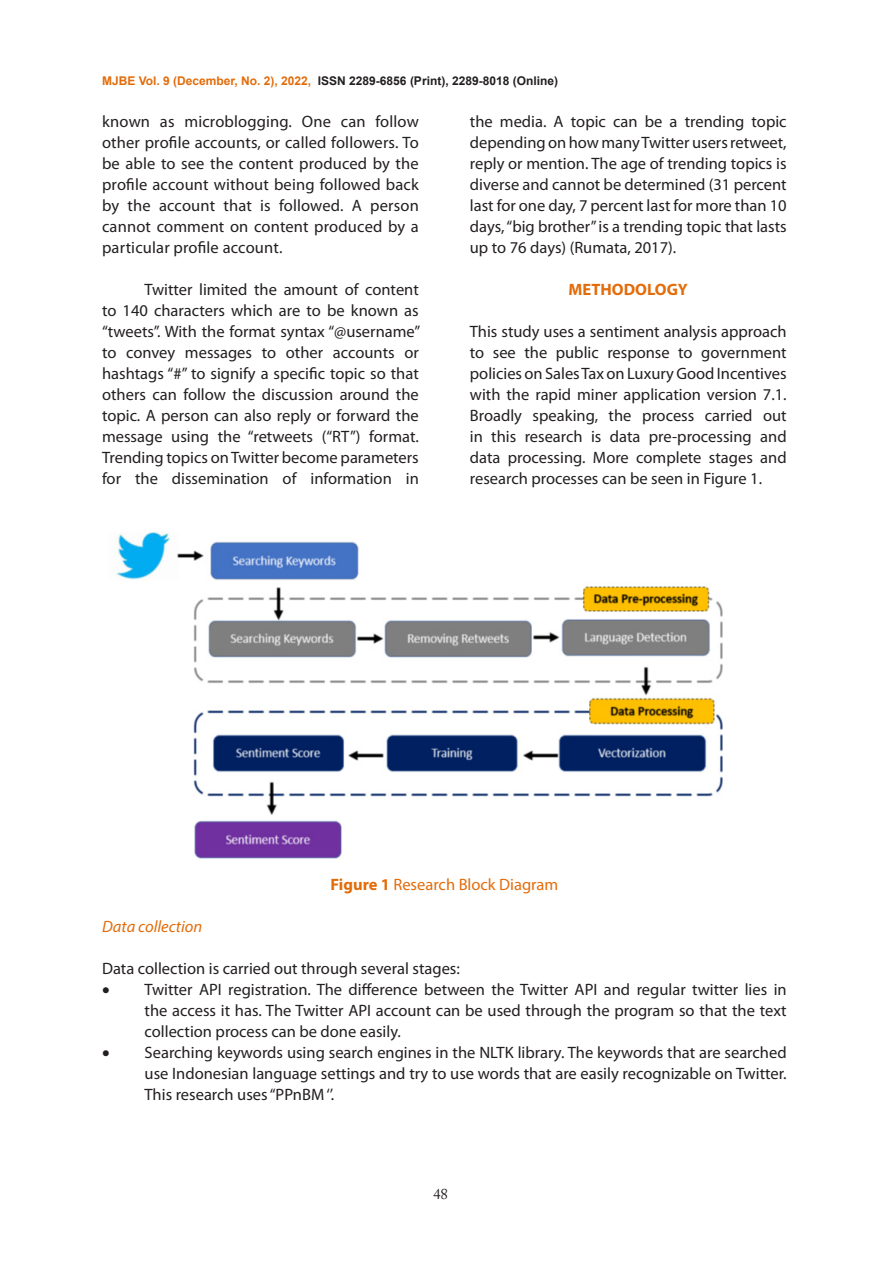
<style>
.page{position:relative;width:893px;height:1263px;background:#fff}
.page>*{position:absolute;margin:0;border:0;box-sizing:border-box;transform-origin:0 0}
.t1{font:16.5px/21px "Myriad Pro";color:#231f20;text-align:justify}
.t2{font:16.5px "Myriad Pro";color:#e36c0a}
.t3{font:italic 16.5px "Myriad Pro";color:#e36c0a}
.Heading_1{font:700 16.5px "Myriad Pro";color:#e36c0a}
.t4{font:15px "Adobe Caslon Pro";color:#231f20}
.t5{font:700 12px "Arial";color:#231f20}
.s1{color:#e36c0a}
.s2{font-weight:700}
</style>
<div class="page">
<img style="left:116px;top:532px;width:607px;height:327px">
<p class="t5" style="left:102px;top:73px;width:457px"><span class="s1">MJBE Vol. 9 (December, No. 2), 2022,</span> ISSN 2289-6856 (Print), 2289-8018 (Online)</p>
<p class="t1" style="left:102px;top:111px;width:318px">known as microblogging. One can follow other profile accounts, or called followers. To be able to see the content produced by the profile account without being followed back by the account that is followed. A person cannot comment on content produced by a particular profile account.</p>
<p class="t1" style="left:102px;top:279px;width:320px;text-indent:43px">Twitter limited the amount of content to 140 characters which are to be known as “tweets”. With the format syntax “@username” to convey messages to other accounts or hashtags “#” to signify a specific topic so that others can follow the discussion around the topic. A person can also reply or forward the message using the “retweets (“RT”) format.<br>Trending topics on Twitter become parameters for the dissemination of information in</p>
<p class="t1" style="left:470px;top:111px;width:318px">the media. A topic can be a trending topic depending on how many Twitter users retweet, reply or mention. The age of trending topics is diverse and cannot be determined (31 percent last for one day, 7 percent last for more than 10 days, “big brother” is a trending topic that lasts up to 76 days) (Rumata, 2017).</p>
<p class="Heading_1" style="left:569px;top:279px;width:121px">METHODOLOGY</p>
<p class="t1" style="left:470px;top:321px;width:318px">This study uses a sentiment analysis approach to see the public response to government policies on Sales Tax on Luxury Good Incentives with the rapid miner application version 7.1.<br>Broadly speaking, the process carried out in this research is data pre-processing and data processing. More complete stages and research processes can be seen in Figure 1.</p>
<p class="t2" style="left:331px;top:874px;width:229px"><span class="s2">Figure 1</span> Research Block Diagram</p>
<p class="t3" style="left:102px;top:916px;width:102px">Data collection</p>
<p class="t1" style="left:102px;top:958px;width:359px">Data collection is carried out through several stages:</p>
<p class="t1" style="left:145px;top:979px;width:644px;text-indent:-43px">• Twitter API registration. The difference between the Twitter API and regular twitter lies in the access it has. The Twitter API account can be used through the program so that the text collection process can be done easily.</p>
<p class="t1" style="left:145px;top:1042px;width:644px;text-indent:-43px">• Searching keywords using search engines in the NLTK library. The keywords that are searched use Indonesian language settings and try to use words that are easily recognizable on Twitter.<br>This research uses “PPnBM ‘’.</p>
<p class="t4" style="left:433px;top:1185px;width:16px">48</p>
</div>
